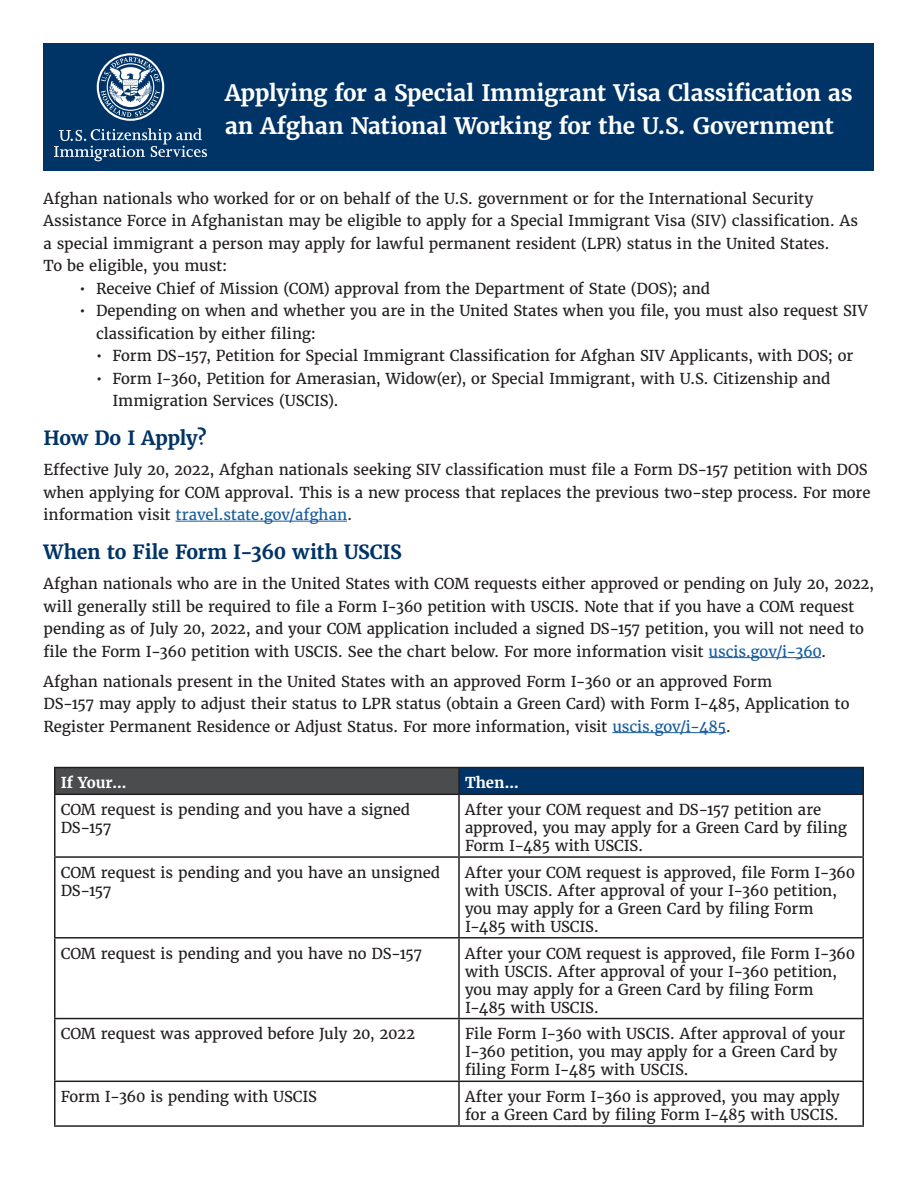
<style>
.page{position:relative;width:918px;height:1188px;background:#fff}
.page>*{position:absolute;margin:0;border:0;box-sizing:border-box;transform-origin:0 0}
.t1{font:700 22.5px/33px "Merriweather";letter-spacing:-.01em;color:#fff}
.t2{font:700 19.5px "Merriweather";letter-spacing:-.015em;color:#036}
.t3{font:15px/18px "Merriweather";letter-spacing:-.005em;color:#231f20}
.t4{font:700 15px "Merriweather";letter-spacing:-.005em;color:#fff}
.s1{color:#175d9e}
</style>
<div class="page">
<hr style="left:175px;top:521px;width:172px;height:1px;background:#175d9e">
<hr style="left:709px;top:657px;width:112px;height:1px;background:#175d9e">
<hr style="left:612px;top:732px;width:114px;height:1px;background:#175d9e">
<div style="left:55px;top:768px;width:404px;height:26px;background:#4b4c4d"></div>
<div style="left:459px;top:768px;width:404px;height:26px;background:#036"></div>
<hr style="left:54px;top:795px;width:2px;height:61px;background:#231f20">
<hr style="left:458px;top:795px;width:2px;height:61px;background:#231f20">
<hr style="left:862px;top:795px;width:2px;height:61px;background:#231f20">
<hr style="left:54px;top:856px;width:405px;height:2px;background:#231f20">
<hr style="left:54px;top:858px;width:2px;height:79px;background:#231f20">
<hr style="left:459px;top:856px;width:405px;height:2px;background:#231f20">
<hr style="left:458px;top:858px;width:2px;height:79px;background:#231f20">
<hr style="left:862px;top:858px;width:2px;height:79px;background:#231f20">
<hr style="left:54px;top:937px;width:405px;height:2px;background:#231f20">
<hr style="left:54px;top:939px;width:2px;height:79px;background:#231f20">
<hr style="left:459px;top:937px;width:405px;height:2px;background:#231f20">
<hr style="left:458px;top:939px;width:2px;height:79px;background:#231f20">
<hr style="left:862px;top:939px;width:2px;height:79px;background:#231f20">
<hr style="left:54px;top:1018px;width:405px;height:1px;background:#231f20">
<hr style="left:54px;top:1019px;width:2px;height:62px;background:#231f20">
<hr style="left:459px;top:1018px;width:405px;height:1px;background:#231f20">
<hr style="left:458px;top:1019px;width:2px;height:62px;background:#231f20">
<hr style="left:862px;top:1019px;width:2px;height:62px;background:#231f20">
<hr style="left:54px;top:1081px;width:405px;height:1px;background:#231f20">
<hr style="left:54px;top:1082px;width:2px;height:43px;background:#231f20">
<hr style="left:459px;top:1081px;width:405px;height:1px;background:#231f20">
<hr style="left:458px;top:1082px;width:2px;height:43px;background:#231f20">
<hr style="left:862px;top:1082px;width:2px;height:43px;background:#231f20">
<hr style="left:54px;top:1125px;width:405px;height:2px;background:#231f20">
<hr style="left:459px;top:1125px;width:405px;height:2px;background:#231f20">
<hr style="left:459px;top:767px;width:405px;height:1px;background:#231f20">
<hr style="left:862px;top:768px;width:2px;height:26px;background:#231f20">
<hr style="left:459px;top:794px;width:405px;height:1px;background:#231f20">
<hr style="left:54px;top:767px;width:405px;height:1px;background:#231f20">
<hr style="left:54px;top:768px;width:2px;height:26px;background:#231f20">
<hr style="left:458px;top:768px;width:2px;height:26px;background:#231f20">
<hr style="left:54px;top:794px;width:405px;height:1px;background:#231f20">
<div style="left:44px;top:44px;width:830px;height:127px;background:#036"></div>
<svg style="left:54px;top:128px;width:153px;height:33px"></svg>
<svg style="left:97px;top:53px;width:67px;height:68px"></svg>
<h1 class="t1" style="left:225px;top:77px;width:629px">Applying for a Special Immigrant Visa Classification as an Afghan National Working for the U.S. Government</h1>
<p class="t3" style="left:44px;top:187px;width:816px;line-height:22.5px">Afghan nationals who worked for or on behalf of the U.S. government or for the International Security Assistance Force in Afghanistan may be eligible to apply for a Special Immigrant Visa (SIV) classification. As a special immigrant a person may apply for lawful permanent resident (LPR) status in the United States.<br>To be eligible, you must:</p>
<p class="t3" style="left:80px;top:279px;width:632px">• Receive Chief of Mission (COM) approval from the Department of State (DOS); and</p>
<p class="t3" style="left:96px;top:300px;width:773px;line-height:22.5px;text-indent:-16px">• Depending on when and whether you are in the United States when you file, you must also request SIV classification by either filing:</p>
<p class="t3" style="left:96px;top:347px;width:759px">• Form DS-157, Petition for Special Immigrant Classification for Afghan SIV Applicants, with DOS; or</p>
<p class="t3" style="left:112px;top:367px;width:720px;line-height:22.5px;text-indent:-16px">• Form I-360, Petition for Amerasian, Widow(er), or Special Immigrant, with U.S. Citizenship and<br>Immigration Services (USCIS).</p>
<h2 class="t2" style="left:44px;top:426px;width:165px">How Do I Apply?</h2>
<p class="t3" style="left:44px;top:459px;width:828px;line-height:22.5px">Effective July 20, 2022, Afghan nationals seeking SIV classification must file a Form DS-157 petition with DOS when applying for COM approval. This is a new process that replaces the previous two-step process. For more information visit <span class="s1">travel.state.gov/afghan</span>.</p>
<h2 class="t2" style="left:44px;top:540px;width:360px">When to File Form I-360 with USCIS</h2>
<p class="t3" style="left:44px;top:573px;width:832px;line-height:22.5px">Afghan nationals who are in the United States with COM requests either approved or pending on July 20, 2022, will generally still be required to file a Form I-360 petition with USCIS. Note that if you have a COM request pending as of July 20, 2022, and your COM application included a signed DS-157 petition, you will not need to file the Form I-360 petition with USCIS. See the chart below. For more information visit <span class="s1">uscis.gov/i-360</span>.</p>
<p class="t3" style="left:44px;top:670px;width:808px;line-height:22.5px">Afghan nationals present in the United States with an approved Form I-360 or an approved Form<br>DS-157 may apply to adjust their status to LPR status (obtain a Green Card) with Form I-485, Application to<br>Register Permanent Residence or Adjust Status. For more information, visit <span class="s1">uscis.gov/i-485</span>.</p>
<p class="t4" style="left:61px;top:773px;width:68px">If Your...</p>
<p class="t4" style="left:465px;top:773px;width:56px">Then...</p>
<p class="t3" style="left:61px;top:801px;width:351px">COM request is pending and you have a signed<br>DS-157</p>
<p class="t3" style="left:465px;top:801px;width:384px">After your COM request and DS-157 petition are approved, you may apply for a Green Card by filing<br>Form I-485 with USCIS.</p>
<p class="t3" style="left:61px;top:863px;width:381px">COM request is pending and you have an unsigned<br>DS-157</p>
<p class="t3" style="left:465px;top:863px;width:392px">After your COM request is approved, file Form I-360 with USCIS. After approval of your I-360 petition, you may apply for a Green Card by filing Form I-485 with USCIS.</p>
<p class="t3" style="left:61px;top:944px;width:363px">COM request is pending and you have no DS-157</p>
<p class="t3" style="left:465px;top:944px;width:392px">After your COM request is approved, file Form I-360 with USCIS. After approval of your I-360 petition, you may apply for a Green Card by filing Form I-485 with USCIS.</p>
<p class="t3" style="left:61px;top:1025px;width:356px">COM request was approved before July 20, 2022</p>
<p class="t3" style="left:465px;top:1025px;width:382px">File Form I-360 with USCIS. After approval of your<br>I-360 petition, you may apply for a Green Card by filing Form I-485 with USCIS.</p>
<p class="t3" style="left:61px;top:1088px;width:258px">Form I-360 is pending with USCIS</p>
<p class="t3" style="left:465px;top:1088px;width:377px">After your Form I-360 is approved, you may apply for a Green Card by filing Form I-485 with USCIS.</p>
</div>
